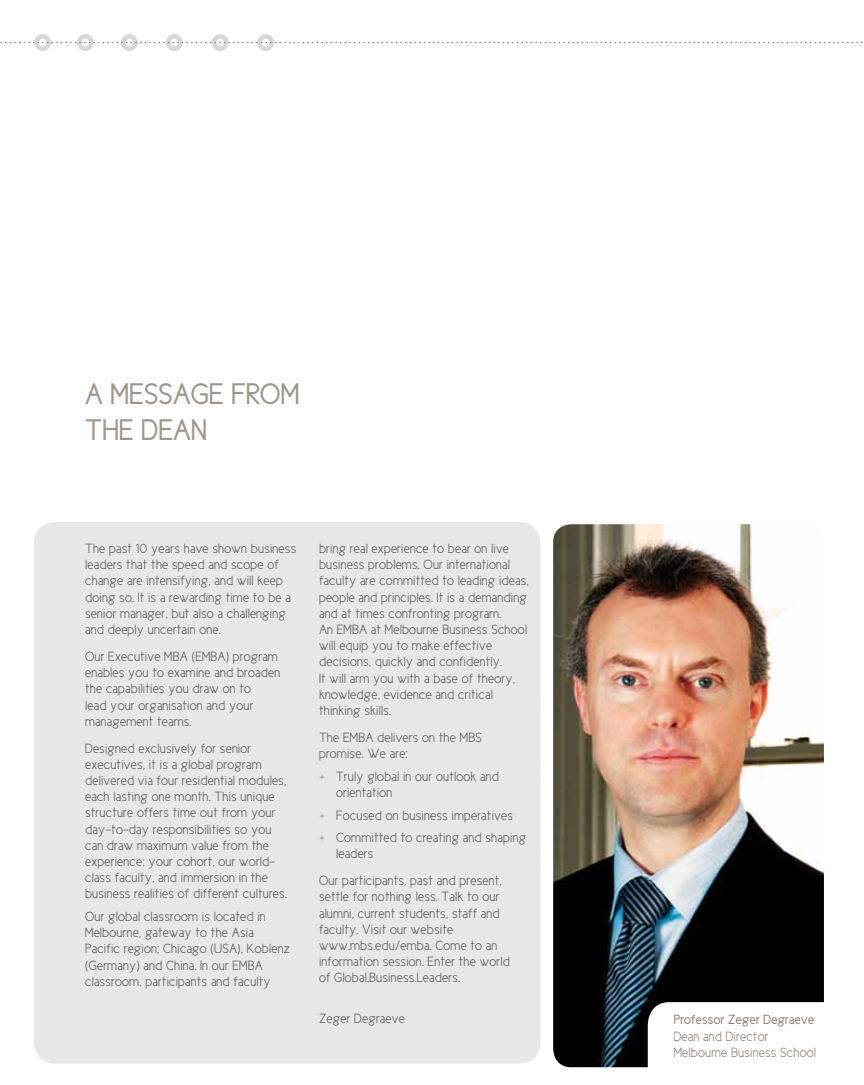
<style>
.page{position:relative;width:864px;height:1085px;background:#fff}
.page>*{position:absolute;margin:0;border:0;box-sizing:border-box;transform-origin:0 0}
.t1{font:30px/36px "Cicle Gordita";color:#a0958a}
.t2{font:13.5px/16.2px "Cicle Semi";letter-spacing:.01em;color:#58595b}
.t3{font:13.5px/16.2px "Cicle Semi";letter-spacing:.01em;color:#8f8071}
.t4{font:13.5px "Cicle Gordita";letter-spacing:.01em;color:#8f8071}
.s1{font-family:"Cicle Fina";color:#8a7b6a}
</style>
<div class="page">
<div style="left:34px;top:34px;width:17px;height:17px;border:4px solid #d9d6d3;border-radius:50%"></div>
<div style="left:166px;top:34px;width:17px;height:17px;border:4px solid #d9d6d3;border-radius:50%"></div>
<div style="left:77px;top:34px;width:17px;height:17px;border:4px solid #d9d6d3;border-radius:50%"></div>
<div style="left:212px;top:34px;width:16px;height:17px;border:4px solid #d9d6d3;border-radius:50%"></div>
<div style="left:121px;top:34px;width:17px;height:17px;border:4px solid #d9d6d3;border-radius:50%"></div>
<div style="left:257px;top:34px;width:17px;height:17px;border:4px solid #d9d6d3;border-radius:50%"></div>
<svg style="left:0;top:42px;width:863px;height:1px"></svg>
<img style="left:553px;top:524px;width:270px;height:543px">
<div style="left:34px;top:522px;width:506px;height:541px;background:#e8e7e5;border-radius:21px"></div>
<svg style="left:647px;top:1001px;width:177px;height:67px"></svg>
<h1 class="t1" style="left:85px;top:375px;width:214px">A Message from the Dean</h1>
<p class="t2" style="left:85px;top:540px;width:212px">The past 10 years have shown business leaders that the speed and scope of change are intensifying, and will keep doing so. It is a rewarding time to be a senior manager, but also a challenging and deeply uncertain one.</p>
<p class="t2" style="left:85px;top:648px;width:197px">Our Executive MBA (EMBA) program enables you to examine and broaden the capabilities you draw on to<br>lead your organisation and your management teams.</p>
<p class="t2" style="left:85px;top:739px;width:203px">Designed exclusively for senior executives, it is a global program delivered via four residential modules, each lasting one month. This unique structure offers time out from your day-to-day responsibilities so you can draw maximum value from the experience: your cohort, our world&shy;class faculty, and immersion in the business realities of different cultures.</p>
<p class="t2" style="left:85px;top:908px;width:206px">Our global classroom is located in Melbourne, gateway to the Asia Pacific region; Chicago (USA), Koblenz (Germany) and China. In our EMBA classroom, participants and faculty</p>
<p class="t2" style="left:319px;top:540px;width:211px">bring real experience to bear on live business problems. Our international faculty are committed to leading ideas, people and principles. It is a demanding and at times confronting program.<br>An EMBA at Melbourne Business School will equip you to make effective decisions, quickly and confidently.<br>It will arm you with a base of theory, knowledge, evidence and critical thinking skills.</p>
<p class="t2" style="left:319px;top:729px;width:164px">The EMBA delivers on the MBS promise. We are:</p>
<p class="t2" style="left:336px;top:768px;width:164px;text-indent:-17px"><span class="s1">+</span> Truly global in our outlook and orientation</p>
<p class="t2" style="left:319px;top:803px;width:208px;line-height:22.5px"><span class="s1">+</span> Focused on business imperatives<br><span class="s1">+</span> Committed to creating and shaping</p>
<p class="t2" style="left:319px;top:840px;width:184px;line-height:26.8px;text-indent:17px">leaders<br>Our participants, past and present,</p>
<p class="t2" style="left:319px;top:888px;width:192px">settle for nothing less. Talk to our alumni, current students, staff and faculty. Visit our website www.mbs.edu/emba. Come to an information session. Enter the world of Global.Business.Leaders.</p>
<p class="t2" style="left:319px;top:1010px;width:87px">Zeger Degraeve</p>
<p class="t4" style="left:673px;top:1012px;width:142px">Professor Zeger Degraeve</p>
<p class="t3" style="left:673px;top:1027px;width:144px">Dean and Director<br>Melbourne Business School</p>
</div>
